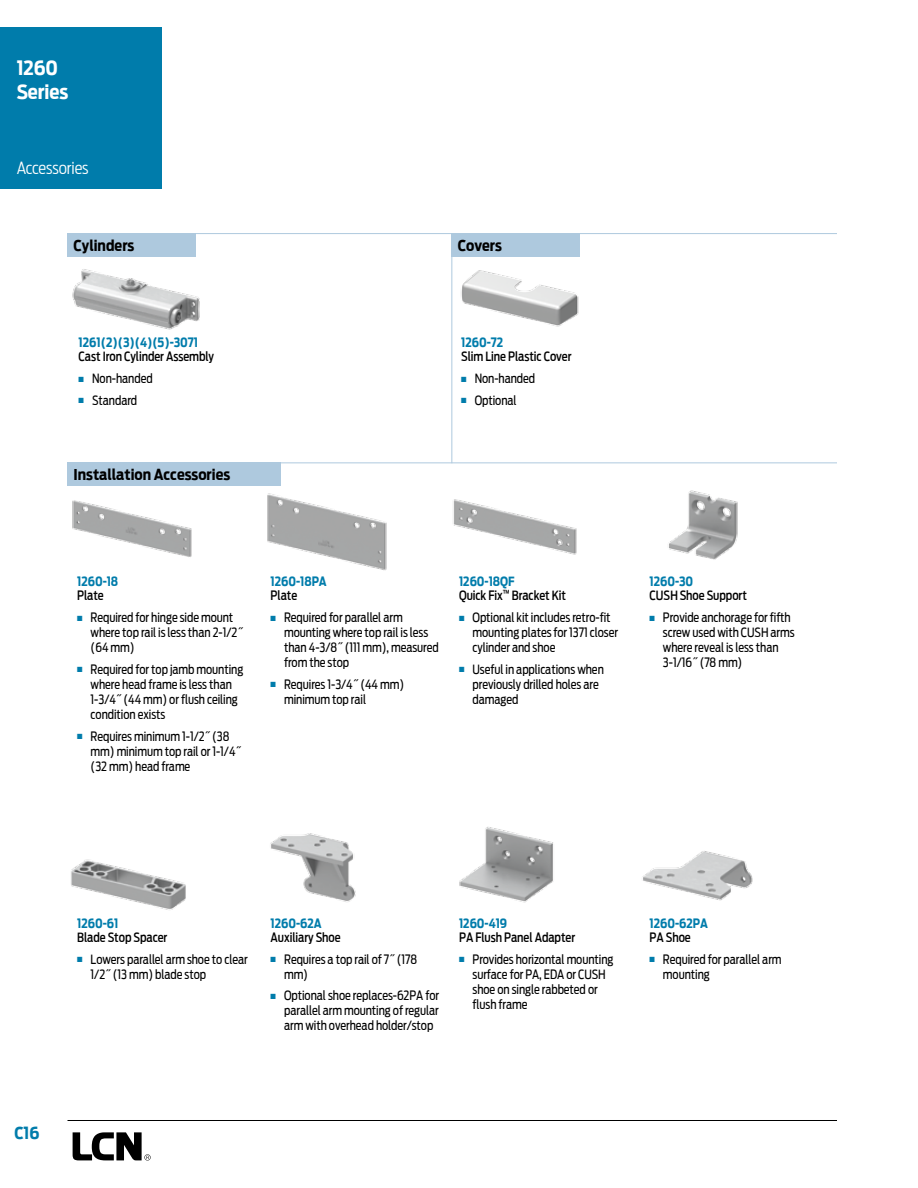
<style>
.page{position:relative;width:918px;height:1188px;background:#fff}
.page>*{position:absolute;margin:0;border:0;box-sizing:border-box;transform-origin:0 0}
.t1{font:700 19.5px/24px "Antenna Cond";letter-spacing:-.005em;color:#fff}
.t2{font:300 16.5px "Antenna Cond";letter-spacing:-.005em;color:#fff}
.t3{font:700 16.5px "Antenna Cond";color:#007cab}
.t4{font:700 15px "Antenna Cond";color:#000}
.t5{font:12.75px/15px "Antenna Cond";letter-spacing:-.005em;color:#000;scale:.94 1}
.t6{font:500 12.75px/14.2px "Antenna Cond";letter-spacing:-.005em;color:#000;scale:.94 1}
.t7{font:700 12.75px "Antenna Cond";letter-spacing:-.005em;color:#007cab;scale:.94 1}
.s1{color:#007cab}
.s2{font-weight:700;color:#007cab}
</style>
<div class="page">
<svg style="left:73px;top:1132px;width:78px;height:29px"></svg>
<hr style="left:68px;top:1120px;width:769px;height:1px;background:#000">
<div style="left:0;top:27px;width:162px;height:161px;background:#007cab"></div>
<img style="left:72px;top:269px;width:128px;height:61px">
<img style="left:452px;top:257px;width:127px;height:78px">
<img style="left:642px;top:851px;width:111px;height:50px">
<img style="left:72px;top:500px;width:120px;height:57px">
<img style="left:267px;top:493px;width:120px;height:78px">
<img style="left:453px;top:499px;width:124px;height:56px">
<img style="left:669px;top:490px;width:69px;height:70px">
<img style="left:270px;top:833px;width:86px;height:69px">
<img style="left:71px;top:859px;width:115px;height:51px">
<img style="left:459px;top:827px;width:94px;height:76px">
<hr style="left:80px;top:462px;width:757px;height:1px;background:#aec9de">
<hr style="left:68px;top:233px;width:769px;height:1px;background:#aec9de">
<hr style="left:451px;top:233px;width:1px;height:230px;background:#aec9de">
<div style="left:68px;top:233px;width:128px;height:24px;background:#aec9de"></div>
<div style="left:68px;top:462px;width:213px;height:24px;background:#aec9de"></div>
<div style="left:452px;top:233px;width:128px;height:24px;background:#aec9de"></div>
<h1 class="t1" style="left:17px;top:56px;width:53px">1260<br>Series</h1>
<p class="t2" style="left:17px;top:159px;width:73px">Accessories</p>
<p class="t4" style="left:74px;top:237px;width:62px">Cylinders</p>
<p class="t7" style="left:79px;top:335px;width:129px">1261(2)(3)(4)(5)-3071</p>
<p class="t6" style="left:79px;top:350px;width:146px">Cast Iron Cylinder Assembly</p>
<p class="t5" style="left:79px;top:371px;width:80px"><span class="s1">■</span> Non-handed</p>
<p class="t5" style="left:79px;top:393px;width:64px"><span class="s1">■</span> Standard</p>
<p class="t4" style="left:74px;top:466px;width:158px">Installation Accessories</p>
<p class="t4" style="left:458px;top:237px;width:46px">Covers</p>
<p class="t7" style="left:461px;top:335px;width:46px">1260-72</p>
<p class="t6" style="left:461px;top:350px;width:119px">Slim Line Plastic Cover</p>
<p class="t5" style="left:461px;top:371px;width:80px"><span class="s1">■</span> Non-handed</p>
<p class="t5" style="left:461px;top:393px;width:60px"><span class="s1">■</span> Optional</p>
<p class="t7" style="left:77px;top:574px;width:45px">1260-18</p>
<p class="t6" style="left:77px;top:589px;width:30px">Plate</p>
<p class="t5" style="left:91px;top:610px;width:164px;text-indent:-14px"><span class="s1">■</span> Required for hinge side mount where top rail is less than 2-1/2˝ (64 mm)</p>
<p class="t5" style="left:91px;top:662px;width:164px;text-indent:-14px"><span class="s1">■</span> Required for top jamb mounting where head frame is less than<br>1-3/4˝ (44 mm) or flush ceiling condition exists</p>
<p class="t5" style="left:91px;top:729px;width:162px;text-indent:-14px"><span class="s1">■</span> Requires minimum 1-1/2˝ (38 mm) minimum top rail or 1-1/4˝ (32 mm) head frame</p>
<p class="t7" style="left:271px;top:574px;width:61px">1260-18PA</p>
<p class="t6" style="left:271px;top:589px;width:30px">Plate</p>
<p class="t5" style="left:284px;top:610px;width:166px;text-indent:-14px"><span class="s1">■</span> Required for parallel arm mounting where top rail is less than 4-3/8˝ (111 mm), measured from the stop</p>
<p class="t5" style="left:284px;top:677px;width:129px;text-indent:-14px"><span class="s1">■</span> Requires 1-3/4˝ (44 mm) minimum top rail</p>
<p class="t6" style="left:459px;top:574px;width:115px"><span class="s2">1260-18QF<br></span>Quick Fix<sup>™</sup> Bracket Kit</p>
<p class="t5" style="left:473px;top:610px;width:156px;text-indent:-14px"><span class="s1">■</span> Optional kit includes retro-fit mounting plates for 1371 closer cylinder and shoe</p>
<p class="t5" style="left:473px;top:662px;width:141px;text-indent:-14px"><span class="s1">■</span> Useful in applications when previously drilled holes are damaged</p>
<p class="t7" style="left:649px;top:574px;width:48px">1260-30</p>
<p class="t6" style="left:649px;top:589px;width:105px">CUSH Shoe Support</p>
<p class="t5" style="left:663px;top:610px;width:142px;text-indent:-14px"><span class="s1">■</span> Provide anchorage for fifth screw used with CUSH arms where reveal is less than<br>3-1/16˝ (78 mm)</p>
<p class="t3" style="left:14px;top:1123px;width:27px">C16</p>
<p class="t7" style="left:77px;top:915px;width:45px">1260-61</p>
<p class="t6" style="left:77px;top:930px;width:97px">Blade Stop Spacer</p>
<p class="t5" style="left:91px;top:952px;width:169px;text-indent:-14px"><span class="s1">■</span> Lowers parallel arm shoe to clear<br>1/2˝ (13 mm) blade stop</p>
<p class="t7" style="left:271px;top:915px;width:56px">1260-62A</p>
<p class="t6" style="left:271px;top:930px;width:76px">Auxiliary Shoe</p>
<p class="t5" style="left:284px;top:952px;width:143px;text-indent:-14px"><span class="s1">■</span> Requires a top rail of 7˝ (178 mm)</p>
<p class="t5" style="left:284px;top:988px;width:166px;text-align:justify;text-indent:-14px"><span class="s1">■</span> Optional shoe replaces-62PA for parallel arm mounting of regular arm with overhead holder/stop</p>
<p class="t7" style="left:459px;top:915px;width:53px">1260-419</p>
<p class="t6" style="left:459px;top:930px;width:125px">PA Flush Panel Adapter</p>
<p class="t5" style="left:473px;top:952px;width:151px;text-indent:-14px"><span class="s1">■</span> Provides horizontal mounting surface for PA, EDA or CUSH shoe on single rabbeted or flush frame</p>
<p class="t7" style="left:649px;top:915px;width:64px">1260-62PA</p>
<p class="t6" style="left:649px;top:930px;width:45px">PA Shoe</p>
<p class="t5" style="left:663px;top:952px;width:128px;text-indent:-14px"><span class="s1">■</span> Required for parallel arm mounting</p>
</div>
